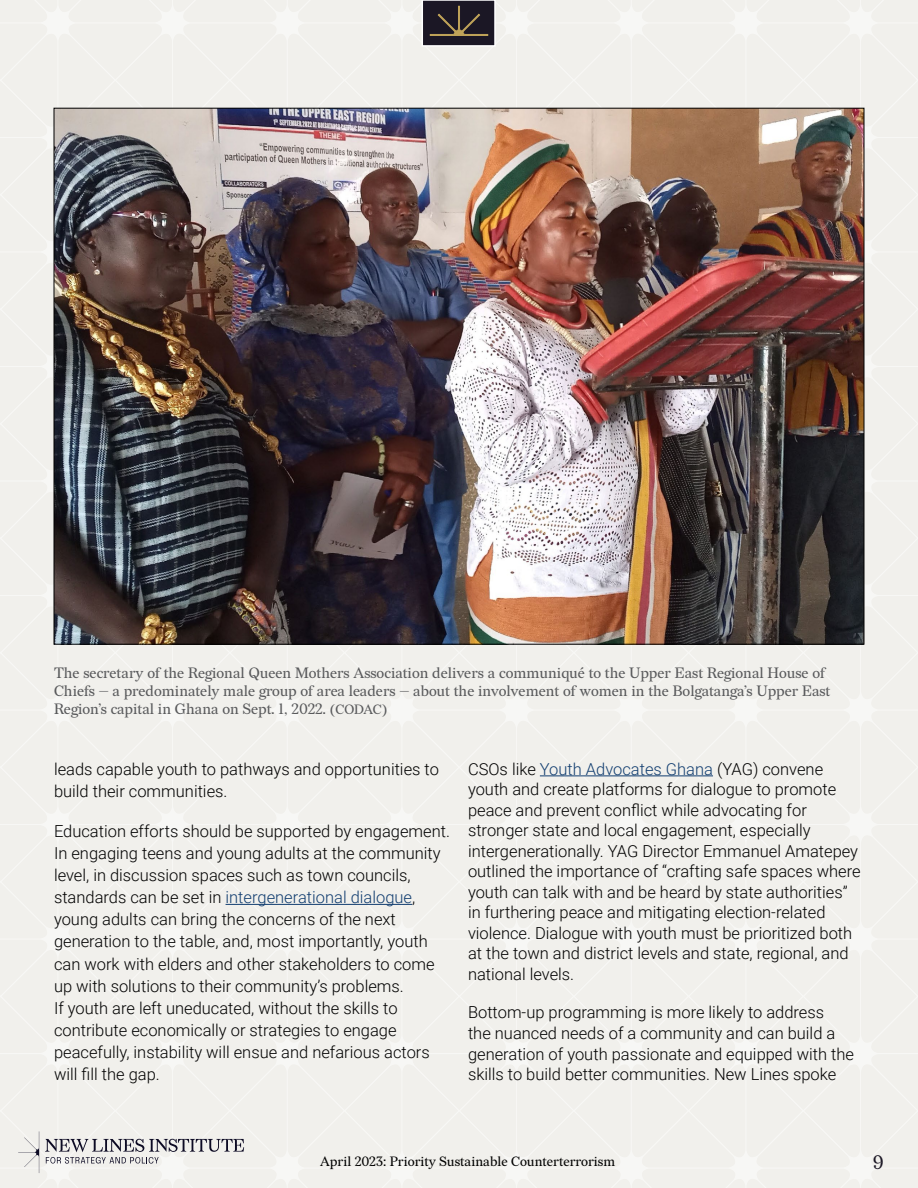
<style>
.page{position:relative;width:918px;height:1188px;background:#f1f0ec}
.page>*{position:absolute;margin:0;border:0;box-sizing:border-box;transform-origin:0 0}
.t1{font:19.5px "Redaction";color:#1b1725}
.t2{font:300 16.5px/20.5px "Roboto";color:#000}
.t3{font:15px/18px "Redaction";color:#58595b}
.t4{font:13.5px "Redaction";color:#000}
.s1{font-size:13.5px}
.s2{color:#123e70}
</style>
<div class="page">
<hr style="left:226px;top:904px;width:186px;height:1px;background:#123e70">
<hr style="left:540px;top:776px;width:173px;height:1px;background:#123e70">
<img style="left:56px;top:110px;width:806px;height:532px">
<div style="left:422px;top:0;width:73px;height:46px;background:#1b1725"></div>
<div style="left:422px;top:0;width:74px;height:47px;border:2px solid #fff"></div>
<svg style="left:429px;top:5px;width:60px;height:31px"></svg>
<svg style="left:18px;top:1131px;width:21px;height:42px"></svg>
<svg style="left:45px;top:1139px;width:199px;height:25px;background:#c5c4c6"></svg>
<p class="t3" style="left:54px;top:664px;width:778px">The secretary of the Regional Queen Mothers Association delivers a communiqué to the Upper East Regional House of<br>Chiefs — a predominately male group of area leaders — about the involvement of women in the Bolgatanga’s Upper East<br>Region’s capital in Ghana on Sept. 1, 2022. <span class="s1">(CODAC)</span></p>
<p class="t2" style="left:54px;top:757px;width:386px;line-height:22px">leads capable youth to pathways and opportunities to build their communities.</p>
<p class="t2" style="left:54px;top:819px;width:398px;line-height:22px">Education efforts should be supported by engagement.<br>In engaging teens and young adults at the community level, in discussion spaces such as town councils, standards can be set in <span class="s2">intergenerational dialogue</span>, young adults can bring the concerns of the next generation to the table, and, most importantly, youth can work with elders and other stakeholders to come up with solutions to their community’s problems.<br>If youth are left uneducated, without the skills to contribute economically or strategies to engage peacefully, instability will ensue and nefarious actors will fill the gap.</p>
<p class="t2" style="left:468px;top:758px;width:394px">CSOs like <span class="s2">Youth Advocates Ghana</span> (YAG) convene youth and create platforms for dialogue to promote peace and prevent conflict while advocating for stronger state and local engagement, especially intergenerationally. YAG Director Emmanuel Amatepey outlined the importance of “crafting safe spaces where youth can talk with and be heard by state authorities” in furthering peace and mitigating election-related violence. Dialogue with youth must be prioritized both at the town and district levels and state, regional, and national levels.</p>
<p class="t2" style="left:468px;top:1002px;width:388px">Bottom-up programming is more likely to address<br>the nuanced needs of a community and can build a generation of youth passionate and equipped with the skills to build better communities. New Lines spoke</p>
<p class="t4" style="left:320px;top:1153px;width:296px">April 2023: Priority Sustainable Counterterrorism</p>
<p class="t1" style="left:873px;top:1150px;width:13px">9</p>
</div>
